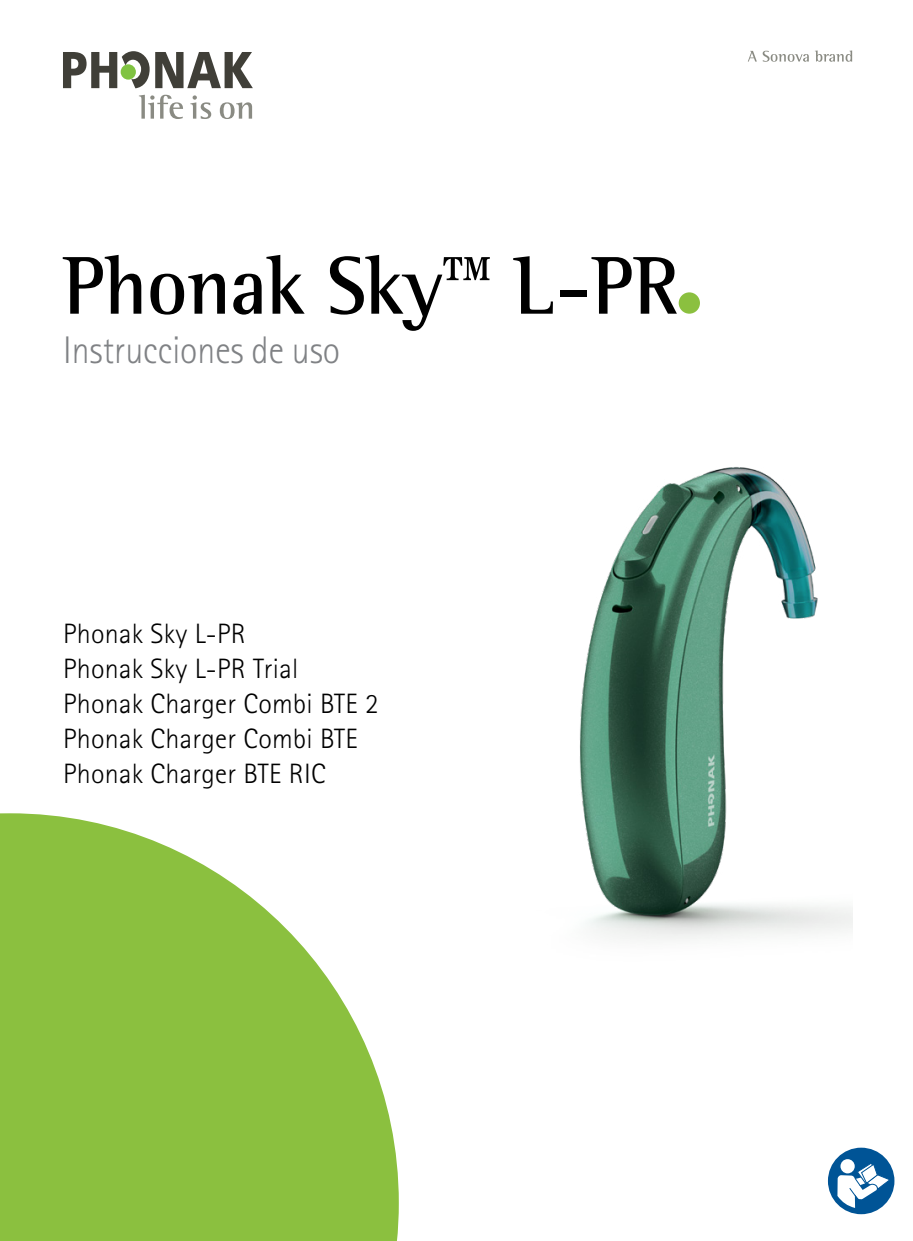
<style>
.page{position:relative;width:913px;height:1241px;background:#fff}
.page>*{position:absolute;margin:0;border:0;box-sizing:border-box;transform-origin:0 0}
.t1{font:700 84px "Rotis Semifor Phonak";color:#000;scale:.93 1}
.t2{font:300 38.5px "Rotis Sans Serif Pro";color:#808285;scale:.93 1}
.t3{font:300 28px/35px "Rotis Sans Serif Pro";letter-spacing:.01em;color:#000}
</style>
<div class="page">
<img style="left:580px;top:294px;width:272px;height:646px">
<div style="left:679px;top:292px;width:21px;height:21px;background:#8bc03f;border-radius:50%"></div>
<svg style="left:63px;top:51px;width:190px;height:37px"></svg>
<svg style="left:139px;top:95px;width:44px;height:24px"></svg>
<svg style="left:190px;top:95px;width:21px;height:24px"></svg>
<svg style="left:220px;top:102px;width:32px;height:17px"></svg>
<svg style="left:748px;top:51px;width:61px;height:11px"></svg>
<svg style="left:815px;top:50px;width:37px;height:12px"></svg>
<svg style="left:0;top:813px;width:399px;height:427px;fill:#8bc03f"></svg>
<div style="left:828px;top:1147px;width:66px;height:66px;background:#005496;border-radius:50%"></div>
<svg style="left:840px;top:1158px;width:15px;height:15px"></svg>
<svg style="left:837px;top:1161px;width:54px;height:46px"></svg>
<h1 class="t1" style="left:63px;top:234px;width:663px">Phonak Sky™ L-PR</h1>
<h2 class="t2" style="left:63px;top:327px;width:299px">Instrucciones de uso</h2>
<p class="t3" style="left:63px;top:616px;width:317px">Phonak Sky L-PR<br>Phonak Sky L-PR Trial<br>Phonak Charger Combi BTE 2<br>Phonak Charger Combi BTE<br>Phonak Charger BTE RIC</p>
</div>
